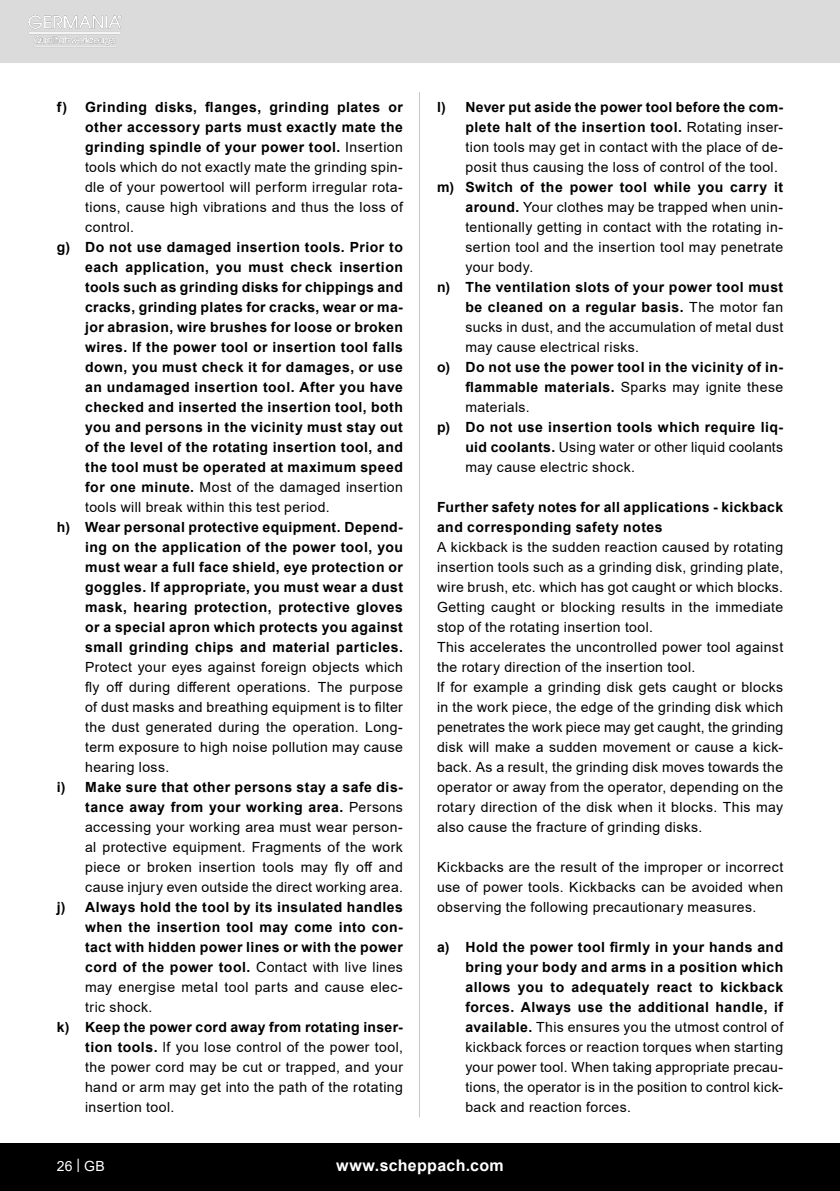
<style>
.page{position:relative;width:840px;height:1191px;background:#fff}
.page>*{position:absolute;margin:0;border:0;box-sizing:border-box;transform-origin:0 0}
.t1{font:700 16px "Arial";letter-spacing:.02em;color:#fff}
.t2{font:14px/20px "Arial";letter-spacing:.03em;color:#000;text-align:justify}
.t3{font:700 14px/20px "Arial";letter-spacing:.035em;color:#000;text-align:justify}
.t4{font:14px "Arial";color:#fff}
.s1{font-weight:700}
.s2{font-weight:400}
</style>
<div class="page">
<div style="left:0;top:0;width:839px;height:63px;background:#dbdbdb"></div>
<img style="left:28px;top:15px;width:94px;height:32px">
<div style="left:0;top:1143px;width:839px;height:48px;background:#000"></div>
<hr style="left:419px;top:92px;width:1px;height:1025px;background:#c7c7c7">
<p class="t2" style="left:85px;top:97px;width:319px;text-indent:-28px"><span class="s1">f) Grinding disks, flanges, grinding plates or other accessory parts must exactly mate the grinding spindle of your power tool.</span> Insertion tools which do not exactly mate the grinding spin&shy;dle of your powertool will perform irregular rota&shy;tions, cause high vibrations and thus the loss of control.</p>
<p class="t3" style="left:85px;top:237px;width:319px;text-indent:-28px">g) Do not use damaged insertion tools. Prior to each application, you must check insertion tools such as grinding disks for chippings and cracks, grinding plates for cracks, wear or ma&shy;jor abrasion, wire brushes for loose or broken wires. lf the power tool or insertion tool falls down, you must check it for damages, or use an undamaged insertion tool. After you have checked and inserted the insertion tool, both you and persons in the vicinity must stay out of the Ievel of the rotating insertion tool, and the tool must be operated at maximum speed for one minute. <span class="s2">Most of the damaged insertion tools will break within this test period.</span></p>
<p class="t3" style="left:85px;top:517px;width:319px;text-indent:-28px">h) Wear personal protective equipment. Depend&shy;ing on the application of the power tool, you must wear a full face shield, eye protection or goggles. lf appropriate, you must wear a dust mask, hearing protection, protective gloves or a special apron which protects you against small grinding chips and material particles.<br><span class="s2">Protect your eyes against foreign objects which fly off during different operations. The purpose of dust masks and breathing equipment is to filter the dust generated during the operation. Long&shy;term exposure to high noise pollution may cause hearing loss.</span></p>
<p class="t2" style="left:85px;top:777px;width:319px;text-indent:-28px"><span class="s1">i) Make sure that other persons stay a safe dis&shy;tance away from your working area.</span> Persons accessing your working area must wear person&shy;al protective equipment. Fragments of the work piece or broken insertion tools may fly off and cause injury even outside the direct working area.</p>
<p class="t3" style="left:85px;top:897px;width:319px;text-indent:-28px">j) Always hold the tool by its insulated handles when the insertion tool may come into con&shy;tact with hidden power lines or with the power cord of the power tool. <span class="s2">Contact with live lines may energise metaI tool parts and cause elec&shy;tric shock.</span></p>
<p class="t2" style="left:85px;top:1017px;width:319px;text-indent:-28px"><span class="s1">k) Keep the power cord away from rotating inser&shy;tion tools.</span> lf you lose control of the power tool, the power cord may be cut or trapped, and your hand or arm may get into the path of the rotating insertion tool.</p>
<p class="t2" style="left:465px;top:97px;width:319px;text-indent:-28px"><span class="s1">l) Never put aside the power tool before the com&shy;plete halt of the insertion tool.</span> Rotating inser&shy;tion tools may get in contact with the place of de&shy;posit thus causing the loss of control of the tool.</p>
<p class="t2" style="left:465px;top:177px;width:319px;text-indent:-28px"><span class="s1">m) Switch of the power tool while you carry it around.</span> Your clothes may be trapped when unin&shy;tentionally getting in contact with the rotating in&shy;sertion tool and the insertion tool may penetrate your body.</p>
<p class="t2" style="left:465px;top:277px;width:319px;text-indent:-28px"><span class="s1">n) The ventilation slots of your power tool must be cleaned on a regular basis.</span> The motor fan sucks in dust, and the accumulation of metaI dust may cause electrical risks.</p>
<p class="t3" style="left:465px;top:357px;width:319px;text-indent:-28px">o) Do not use the power tool in the vicinity of in&shy;flammable materials. <span class="s2">Sparks may ignite these materials.</span></p>
<p class="t2" style="left:465px;top:417px;width:319px;text-indent:-28px"><span class="s1">p) Do not use insertion tools which require liq&shy;uid coolants.</span> Using water or other liquid coolants may cause electric shock.</p>
<p class="t3" style="left:437px;top:497px;width:347px">Further safety notes for all applications - kickback and corresponding safety notes</p>
<p class="t2" style="left:437px;top:537px;width:347px">A kickback is the sudden reaction caused by rotating insertion tools such as a grinding disk, grinding plate, wire brush, etc. which has got caught or which blocks.<br>Getting caught or blocking results in the immediate stop of the rotating insertion tool.</p>
<p class="t2" style="left:437px;top:637px;width:347px">This accelerates the uncontrolled power tool against the rotary direction of the insertion tool.</p>
<p class="t2" style="left:437px;top:677px;width:347px">lf for example a grinding disk gets caught or blocks in the work piece, the edge of the grinding disk which penetrates the work piece may get caught, the grinding disk will make a sudden movement or cause a kick&shy;back. As a result, the grinding disk moves towards the operator or away from the operator, depending on the rotary direction of the disk when it blocks. This may also cause the fracture of grinding disks.</p>
<p class="t2" style="left:437px;top:857px;width:347px">Kickbacks are the result of the improper or incorrect use of power tools. Kickbacks can be avoided when observing the following precautionary measures.</p>
<p class="t2" style="left:465px;top:937px;width:319px;text-indent:-28px"><span class="s1">a) Hold the power tool firmly in your hands and bring your body and arms in a position which allows you to adequately react to kickback forces. Always use the additional handle, if available.</span> This ensures you the utmost control of kickback forces or reaction torques when starting your power tool. When taking appropriate precau&shy;tions, the operator is in the position to control kick&shy;back and reaction forces.</p>
<p class="t4" style="left:57px;top:1156px;width:49px">26 | GB</p>
<p class="t1" style="left:336px;top:1154px;width:169px">www.scheppach.com</p>
</div>
